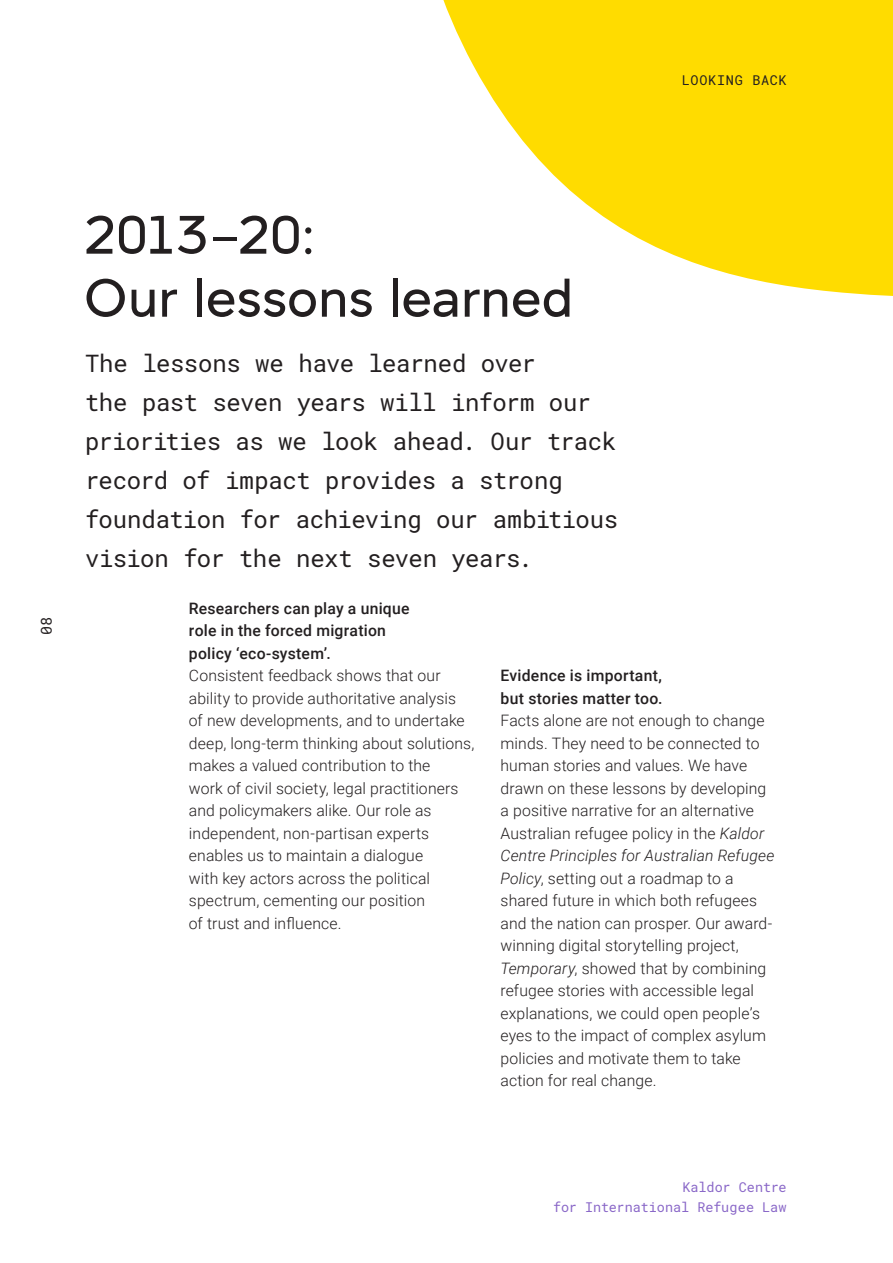
<style>
.page{position:relative;width:893px;height:1263px;background:#fff}
.page>*{position:absolute;margin:0;border:0;box-sizing:border-box;transform-origin:0 0}
.t1{font:300 54px/63px "Clancy";letter-spacing:-.01em;color:#231f20}
.t2{font:24px/39px "Roboto Mono";letter-spacing:-.025em;color:#231f20}
.t3{font:300 15.75px/22.5px "Roboto";letter-spacing:.01em;color:#231f20}
.t4{font:500 15.75px/22.5px "Roboto";letter-spacing:.015em;color:#231f20}
.t5{font:15px "Roboto Mono";color:#231f20}
.t6{font:13.5px/19.5px "Roboto Mono";letter-spacing:-.01em;color:#8a68c8;text-align:right}
.t7{font:13.5px "Roboto Mono";letter-spacing:.05em;color:#231f20}
.s1{font-style:italic}
</style>
<div class="page">
<svg style="left:443px;top:0;width:450px;height:296px;fill:#ffdc00"></svg>
<p class="t7" style="left:682px;top:71px;width:106px">LOOKING BACK</p>
<p class="t5" style="left:36px;top:635px;width:19px;rotate:-90deg">08</p>
<h1 class="t1" style="left:84px;top:203px;width:491px">2013–20:<br>Our lessons learned</h1>
<h2 class="t2" style="left:85px;top:343px;width:535px">The lessons we have learned over<br>the past seven years will inform our priorities as we look ahead. Our track record of impact provides a strong foundation for achieving our ambitious vision for the next seven years.</h2>
<p class="t4" style="left:189px;top:596px;width:222px">Researchers can play a unique role in the forced migration policy ‘eco-system’.</p>
<p class="t3" style="left:189px;top:664px;width:287px">Consistent feedback shows that our ability to provide authoritative analysis<br>of new developments, and to undertake deep, long-term thinking about solutions, makes a valued contribution to the<br>work of civil society, legal practitioners and policymakers alike. Our role as independent, non-partisan experts enables us to maintain a dialogue<br>with key actors across the political spectrum, cementing our position<br>of trust and influence.</p>
<p class="t4" style="left:501px;top:664px;width:164px">Evidence is important, but stories matter too.</p>
<p class="t3" style="left:501px;top:709px;width:275px">Facts alone are not enough to change minds. They need to be connected to human stories and values. We have drawn on these lessons by developing a positive narrative for an alternative Australian refugee policy in the <span class="s1">Kaldor Centre Principles for Australian Refugee Policy</span>, setting out a roadmap to a shared future in which both refugees and the nation can prosper. Our award&shy;winning digital storytelling project, <span class="s1">Temporary</span>, showed that by combining refugee stories with accessible legal explanations, we could open people’s eyes to the impact of complex asylum policies and motivate them to take action for real change.</p>
<p class="t6" style="left:553px;top:1177px;width:235px">Kaldor Centre<br>for International Refugee Law</p>
</div>
